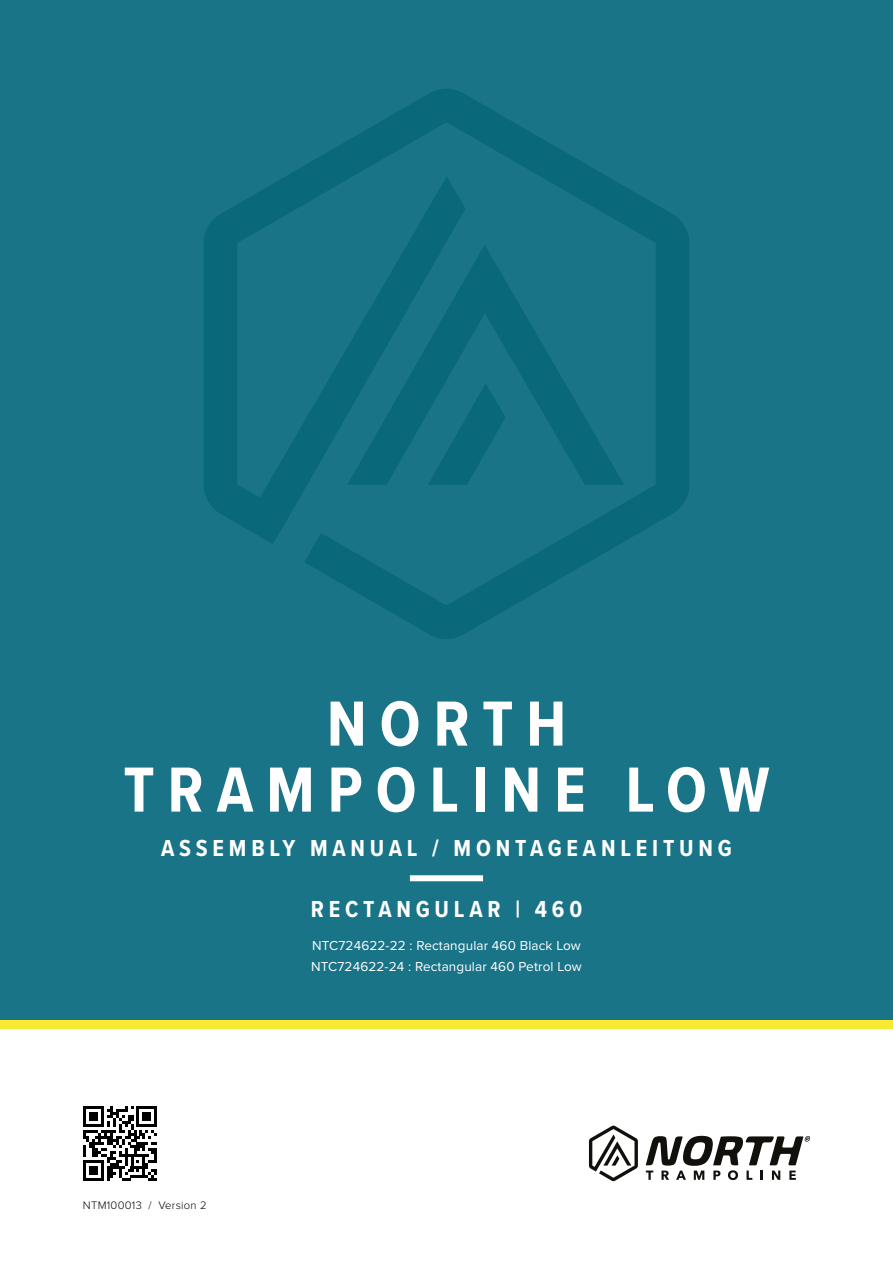
<style>
.page{position:relative;width:893px;height:1263px;background:#fff}
.page>*{position:absolute;margin:0;border:0;box-sizing:border-box;transform-origin:0 0}
.t1{font:700 66px/66px "Proxima Nova Cond";letter-spacing:.195em;color:#fff;text-align:center}
.t2{font:700 24px "Proxima Nova Cond";letter-spacing:.2em;color:#fff}
.t3{font:13.5px/21px "Proxima Nova";letter-spacing:.01em;color:#fff}
.t4{font:300 11.25px "Proxima Nova";letter-spacing:.025em;color:#000}
</style>
<div class="page">
<div style="left:0;top:0;width:893px;height:1023px;background:#1a7488"></div>
<div style="left:0;top:1020px;width:893px;height:9px;background:#f8e932"></div>
<svg style="left:589px;top:1125px;width:49px;height:56px"></svg>
<svg style="left:646px;top:1136px;width:164px;height:44px"></svg>
<svg style="left:204px;top:89px;width:485px;height:550px"></svg>
<div style="left:410px;top:875px;width:73px;height:6px;background:#fff"></div>
<svg style="left:83px;top:1106px;width:74px;height:75px"></svg>
<hr style="left:83px;top:1178px;width:21px;height:3px;background:#000">
<div style="left:89px;top:1166px;width:9px;height:9px;background:#000"></div>
<h1 class="t1" style="left:123px;top:691px;width:648px">NORTH<br>TRAMPOLINE LOW</h1>
<h2 class="t2" style="left:161px;top:837px;width:572px">ASSEMBLY MANUAL / MONTAGEANLEITUNG</h2>
<h2 class="t2" style="left:311px;top:899px;width:273px">RECTANGULAR | 460</h2>
<p class="t4" style="left:83px;top:1200px;width:125px">NTM100013 / Version 2</p>
<p class="t3" style="left:311px;top:935px;width:272px">NTC724622-22 : Rectangular 460 Black Low<br>NTC724622-24 : Rectangular 460 Petrol Low</p>
</div>
